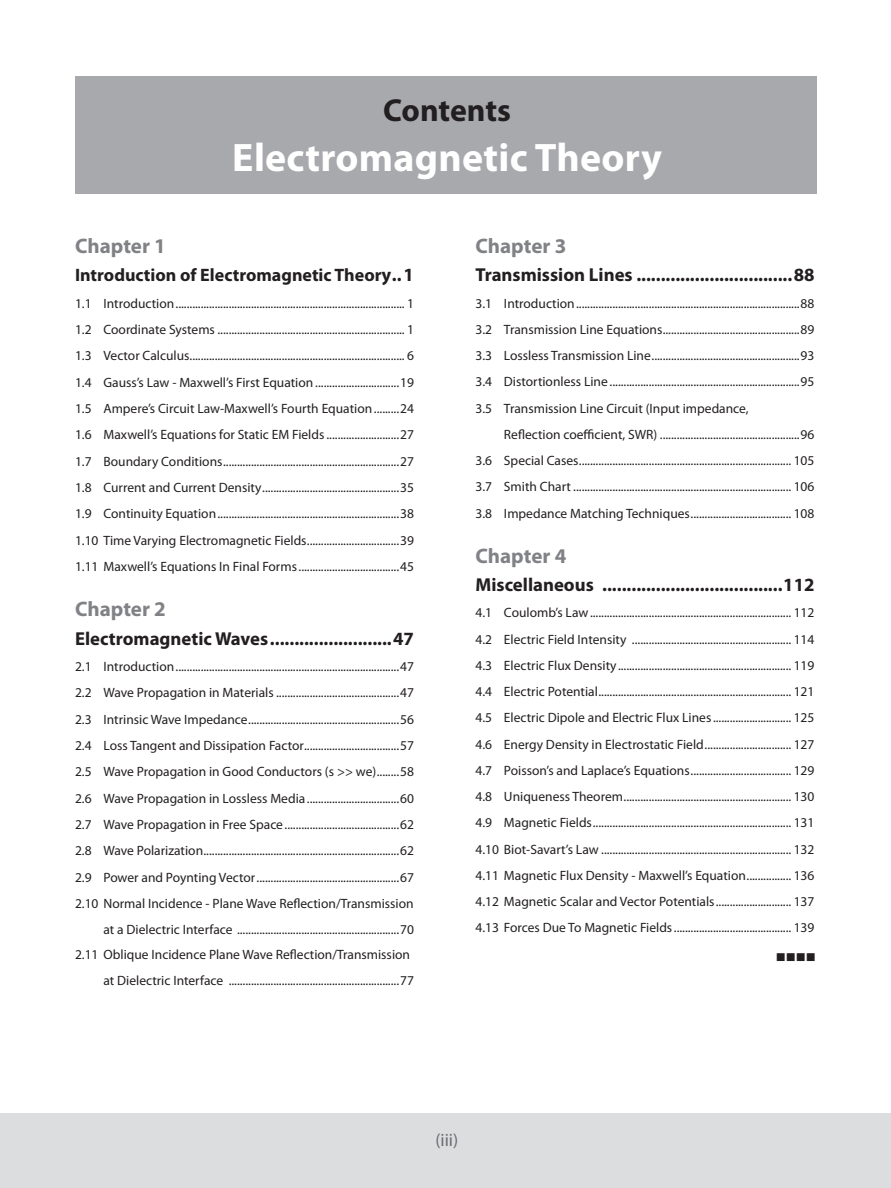
<style>
.page{position:relative;width:891px;height:1188px;background:#fff}
.page>*{position:absolute;margin:0;border:0;box-sizing:border-box;transform-origin:0 0}
.t1{font:700 39.9px "Myriad Pro";letter-spacing:.005em;color:#fff}
.t2{font:700 31.95px "Myriad Pro";letter-spacing:-.005em;color:#231f20}
.Content_1{font:700 21px "Myriad Pro";color:#808285}
.Content_2{font:700 18.75px "Myriad Pro";color:#231f20}
.Content_2-2{font:700 18px "Myriad Pro";color:#231f20}
.Content_3{font:18px "Myriad Pro";color:#6c6d70}
.Content_3-2{font:13.5px "Myriad Pro";color:#231f20}
.Content_3-3{font:13.5px "Wingdings";color:#231f20}
.s1{font-size:18.75px}
</style>
<div class="page">
<div style="left:0;top:1113px;width:891px;height:75px;background:#dcdddf"></div>
<div style="left:75px;top:77px;width:742px;height:117px;background:#a8a9ad"></div>
<p class="t2" style="left:383px;top:89px;width:129px">Contents</p>
<p class="t1" style="left:232px;top:132px;width:431px">Electromagnetic Theory</p>
<p class="Content_1" style="left:75px;top:232px;width:92px">Chapter 1</p>
<p class="Content_2-2" style="left:75px;top:264px;width:341px">Introduction of Electromagnetic Theor<span class="s1">y..1</span></p>
<p class="Content_3-2" style="left:75px;top:295px;width:341px">1.1 Introduction.................................................................................. 1</p>
<p class="Content_3-2" style="left:75px;top:321px;width:341px">1.2 Coordinate Systems ................................................................... 1</p>
<p class="Content_3-2" style="left:75px;top:347px;width:341px">1.3 Vector Calculus............................................................................. 6</p>
<p class="Content_3-2" style="left:75px;top:374px;width:341px">1.4 Gauss’s Law - Maxwell’s First Equation ..............................19</p>
<p class="Content_3-2" style="left:75px;top:400px;width:341px">1.5 Ampere’s Circuit Law-Maxwell’s Fourth Equation.........24</p>
<p class="Content_3-2" style="left:75px;top:426px;width:341px">1.6 Maxwell’s Equations for Static EM Fields..........................27</p>
<p class="Content_3-2" style="left:75px;top:453px;width:341px">1.7 Boundary Conditions...............................................................27</p>
<p class="Content_3-2" style="left:75px;top:479px;width:341px">1.8 Current and Current Density.................................................35</p>
<p class="Content_3-2" style="left:75px;top:505px;width:341px">1.9 Continuity Equation.................................................................38</p>
<p class="Content_3-2" style="left:75px;top:532px;width:341px">1.10 Time Varying Electromagnetic Fields.................................39</p>
<p class="Content_3-2" style="left:75px;top:558px;width:341px">1.11 Maxwell’s Equations In Final Forms....................................45</p>
<p class="Content_1" style="left:75px;top:595px;width:92px">Chapter 2</p>
<p class="Content_2" style="left:75px;top:626px;width:341px">Electromagnetic Waves.........................47</p>
<p class="Content_3-2" style="left:75px;top:658px;width:341px">2.1 Introduction................................................................................47</p>
<p class="Content_3-2" style="left:75px;top:684px;width:341px">2.2 Wave Propagation in Materials ............................................47</p>
<p class="Content_3-2" style="left:75px;top:711px;width:341px">2.3 Intrinsic Wave Impedance......................................................56</p>
<p class="Content_3-2" style="left:75px;top:737px;width:341px">2.4 Loss Tangent and Dissipation Factor..................................57</p>
<p class="Content_3-2" style="left:75px;top:763px;width:341px">2.5 Wave Propagation in Good Conductors (s &gt;&gt; we)........58</p>
<p class="Content_3-2" style="left:75px;top:790px;width:341px">2.6 Wave Propagation in Lossless Media.................................60</p>
<p class="Content_3-2" style="left:75px;top:816px;width:341px">2.7 Wave Propagation in Free Space.........................................62</p>
<p class="Content_3-2" style="left:75px;top:842px;width:341px">2.8 Wave Polarization......................................................................62</p>
<p class="Content_3-2" style="left:75px;top:869px;width:341px">2.9 Power and Poynting Vector...................................................67</p>
<p class="Content_3-2" style="left:75px;top:895px;width:340px">2.10 Normal Incidence - Plane Wave Reflection/Transmission</p>
<p class="Content_3-2" style="left:103px;top:921px;width:312px">at a Dielectric Interface ..........................................................70</p>
<p class="Content_3-2" style="left:75px;top:946px;width:337px">2.11 Oblique Incidence Plane Wave Reflection/Transmission</p>
<p class="Content_3-2" style="left:103px;top:972px;width:312px">at Dielectric Interface .............................................................77</p>
<p class="Content_1" style="left:476px;top:232px;width:92px">Chapter 3</p>
<p class="Content_2" style="left:476px;top:263px;width:341px">Transmission Lines ................................88</p>
<p class="Content_3-2" style="left:476px;top:295px;width:341px">3.1 Introduction................................................................................88</p>
<p class="Content_3-2" style="left:476px;top:321px;width:341px">3.2 Transmission Line Equations.................................................89</p>
<p class="Content_3-2" style="left:476px;top:347px;width:341px">3.3 Lossless Transmission Line.....................................................93</p>
<p class="Content_3-2" style="left:476px;top:373px;width:341px">3.4 Distortionless Line ....................................................................95</p>
<p class="Content_3-2" style="left:476px;top:400px;width:275px">3.5 Transmission Line Circuit (Input impedance,</p>
<p class="Content_3-2" style="left:504px;top:426px;width:312px">Reflection coefficient, SWR) ..................................................96</p>
<p class="Content_3-2" style="left:476px;top:452px;width:341px">3.6 Special Cases............................................................................ 105</p>
<p class="Content_3-2" style="left:475px;top:478px;width:341px">3.7 Smith Chart .............................................................................. 106</p>
<p class="Content_3-2" style="left:475px;top:505px;width:341px">3.8 Impedance Matching Techniques.................................... 108</p>
<p class="Content_1" style="left:475px;top:542px;width:92px">Chapter 4</p>
<p class="Content_2" style="left:475px;top:572px;width:341px">Miscellaneous .....................................112</p>
<p class="Content_3-2" style="left:476px;top:604px;width:341px">4.1 Coulomb’s Law........................................................................ 112</p>
<p class="Content_3-2" style="left:475px;top:631px;width:341px">4.2 Electric Field Intensity ......................................................... 114</p>
<p class="Content_3-2" style="left:475px;top:657px;width:341px">4.3 Electric Flux Density.............................................................. 119</p>
<p class="Content_3-2" style="left:475px;top:683px;width:341px">4.4 Electric Potential..................................................................... 121</p>
<p class="Content_3-2" style="left:475px;top:709px;width:341px">4.5 Electric Dipole and Electric Flux Lines............................ 125</p>
<p class="Content_3-2" style="left:475px;top:736px;width:341px">4.6 Energy Density in Electrostatic Field............................... 127</p>
<p class="Content_3-2" style="left:475px;top:762px;width:341px">4.7 Poisson’s and Laplace’s Equations.................................... 129</p>
<p class="Content_3-2" style="left:475px;top:788px;width:341px">4.8 Uniqueness Theorem............................................................ 130</p>
<p class="Content_3-2" style="left:475px;top:814px;width:341px">4.9 Magnetic Fields....................................................................... 131</p>
<p class="Content_3-2" style="left:475px;top:841px;width:341px">4.10 Biot-Savart’s Law .................................................................... 132</p>
<p class="Content_3-2" style="left:475px;top:867px;width:341px">4.11 Magnetic Flux Density - Maxwell’s Equation................ 136</p>
<p class="Content_3-2" style="left:475px;top:893px;width:341px">4.12 Magnetic Scalar and Vector Potentials........................... 137</p>
<p class="Content_3-2" style="left:475px;top:919px;width:341px">4.13 Forces Due To Magnetic Fields.......................................... 139</p>
<p class="Content_3-3" style="left:776px;top:950px;width:42px">■■■■</p>
<p class="Content_3" style="left:435px;top:1129px;width:24px">(iii)</p>
</div>
